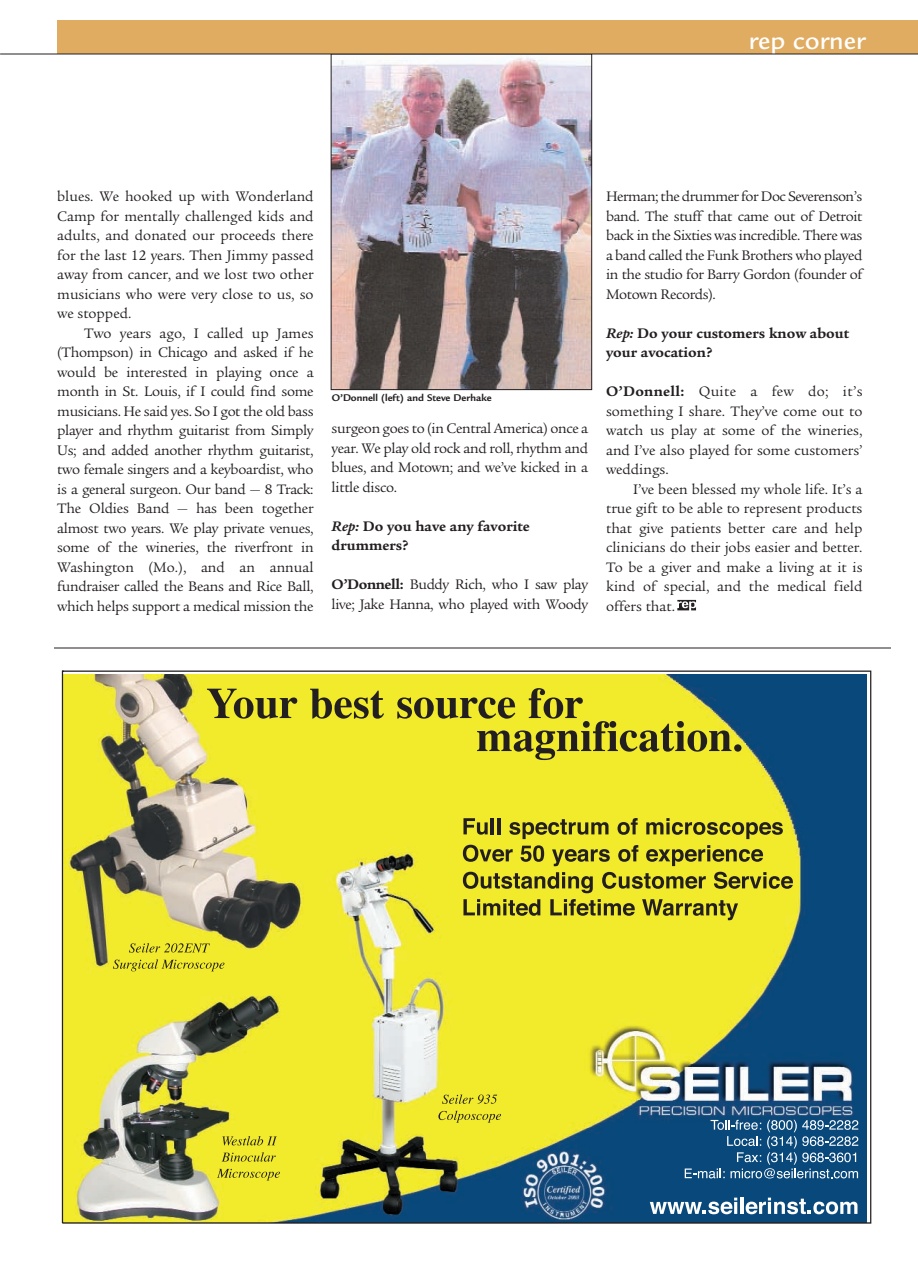
<style>
.page{position:relative;width:918px;height:1269px;background:#fff}
.page>*{position:absolute;margin:0;border:0;box-sizing:border-box;transform-origin:0 0}
.t1{font:500 27px "Legacy Sans";color:#fff}
.t2{font:15px/19.5px "Legacy Serif";letter-spacing:-.02em;color:#231f20;text-align:justify}
.t3{font:700 15px/19.5px "Legacy Serif";color:#231f20}
.t4{font:700 10.5px "Legacy Sans";color:#231f20}
.s1{font-style:italic}
.s2{font-weight:700}
</style>
<div class="page">
<svg style="left:677px;top:600px;width:19px;height:10px"></svg>
<hr style="left:54px;top:648px;width:837px;height:1px;background:#231f20">
<img style="left:333px;top:57px;width:257px;height:331px">
<div style="left:331px;top:54px;width:261px;height:336px;border:1px solid #231f20"></div>
<div style="left:58px;top:20px;width:860px;height:34px;background:#e0ac61"></div>
<hr style="left:0;top:54px;width:918px;height:1px;background:#231f20">
<svg style="left:62px;top:670px;width:810px;height:554px"></svg>
<svg style="left:685px;top:1120px;width:173px;height:58px"></svg>
<svg style="left:650px;top:1198px;width:87px;height:16px"></svg>
<hr style="left:740px;top:1198px;width:4px;height:16px;background:#fff">
<svg style="left:746px;top:1198px;width:112px;height:16px"></svg>
<svg style="left:463px;top:818px;width:25px;height:17px"></svg>
<hr style="left:491px;top:818px;width:3px;height:16px;background:#231f20">
<hr style="left:497px;top:818px;width:3px;height:16px;background:#231f20">
<svg style="left:509px;top:819px;width:100px;height:20px"></svg>
<svg style="left:618px;top:818px;width:20px;height:17px"></svg>
<svg style="left:646px;top:818px;width:137px;height:21px"></svg>
<svg style="left:463px;top:845px;width:50px;height:17px"></svg>
<svg style="left:521px;top:845px;width:23px;height:17px"></svg>
<svg style="left:552px;top:849px;width:58px;height:17px"></svg>
<svg style="left:618px;top:845px;width:20px;height:17px"></svg>
<svg style="left:646px;top:845px;width:117px;height:21px"></svg>
<svg style="left:463px;top:872px;width:130px;height:21px"></svg>
<svg style="left:602px;top:872px;width:104px;height:17px"></svg>
<svg style="left:714px;top:872px;width:79px;height:17px"></svg>
<svg style="left:463px;top:899px;width:77px;height:17px"></svg>
<svg style="left:550px;top:899px;width:85px;height:17px"></svg>
<svg style="left:642px;top:899px;width:96px;height:21px"></svg>
<svg style="left:207px;top:689px;width:90px;height:30px"></svg>
<svg style="left:310px;top:689px;width:74px;height:30px"></svg>
<svg style="left:397px;top:688px;width:344px;height:72px"></svg>
<svg style="left:129px;top:943px;width:81px;height:10px"></svg>
<svg style="left:113px;top:959px;width:111px;height:12px"></svg>
<svg style="left:442px;top:1094px;width:55px;height:10px"></svg>
<svg style="left:438px;top:1111px;width:63px;height:12px"></svg>
<svg style="left:222px;top:1136px;width:55px;height:10px"></svg>
<svg style="left:222px;top:1152px;width:54px;height:10px"></svg>
<svg style="left:217px;top:1169px;width:63px;height:11px"></svg>
<h1 class="t1" style="left:749px;top:30px;width:118px">rep corner</h1>
<p class="t2" style="left:57px;top:188px;width:258px">blues. We hooked up with Wonderland Camp for mentally challenged kids and adults, and donated our proceeds there for the last 12 years. Then Jimmy passed away from cancer, and we lost two other musicians who were very close to us, so we stopped.</p>
<p class="t2" style="left:57px;top:325px;width:258px;text-indent:27px">Two years ago, I called up James (Thompson) in Chicago and asked if he would be interested in playing once a month in St. Louis, if I could find some musicians. He said yes. So I got the old bass player and rhythm guitarist from Simply Us; and added another rhythm guitarist, two female singers and a keyboardist, who is a general surgeon. Our band — 8 Track:<br>The Oldies Band — has been together almost two years. We play private venues, some of the wineries, the riverfront in Washington (Mo.), and an annual fundraiser called the Beans and Rice Ball, which helps support a medical mission the</p>
<p class="t4" style="left:332px;top:394px;width:161px">O’Donnell (left) and Steve Derhake</p>
<p class="t2" style="left:332px;top:420px;width:258px">surgeon goes to (in Central America) once a year. We play old rock and roll, rhythm and blues, and Motown; and we’ve kicked in a little disco.</p>
<p class="t3" style="left:332px;top:518px;width:200px"><span class="s1">Rep:</span> Do you have any favorite drummers?</p>
<p class="t2" style="left:332px;top:576px;width:258px"><span class="s2">O’Donnell:</span> Buddy Rich, who I saw play live; Jake Hanna, who played with Woody</p>
<p class="t2" style="left:606px;top:188px;width:258px">Herman; the drummer for Doc Severenson’s band. The stuff that came out of Detroit back in the Sixties was incredible. There was a band called the Funk Brothers who played in the studio for Barry Gordon (founder of Motown Records).</p>
<p class="t3" style="left:606px;top:325px;width:244px"><span class="s1">Rep:</span> Do your customers know about your avocation?</p>
<p class="t2" style="left:606px;top:383px;width:258px"><span class="s2">O’Donnell:</span> Quite a few do; it’s something I share. They’ve come out to watch us play at some of the wineries, and I’ve also played for some customers’ weddings.</p>
<p class="t2" style="left:606px;top:481px;width:258px;text-indent:27px">I’ve been blessed my whole life. It’s a true gift to be able to represent products that give patients better care and help clinicians do their jobs easier and better.<br>To be a giver and make a living at it is kind of special, and the medical field offers that.</p>
</div>
